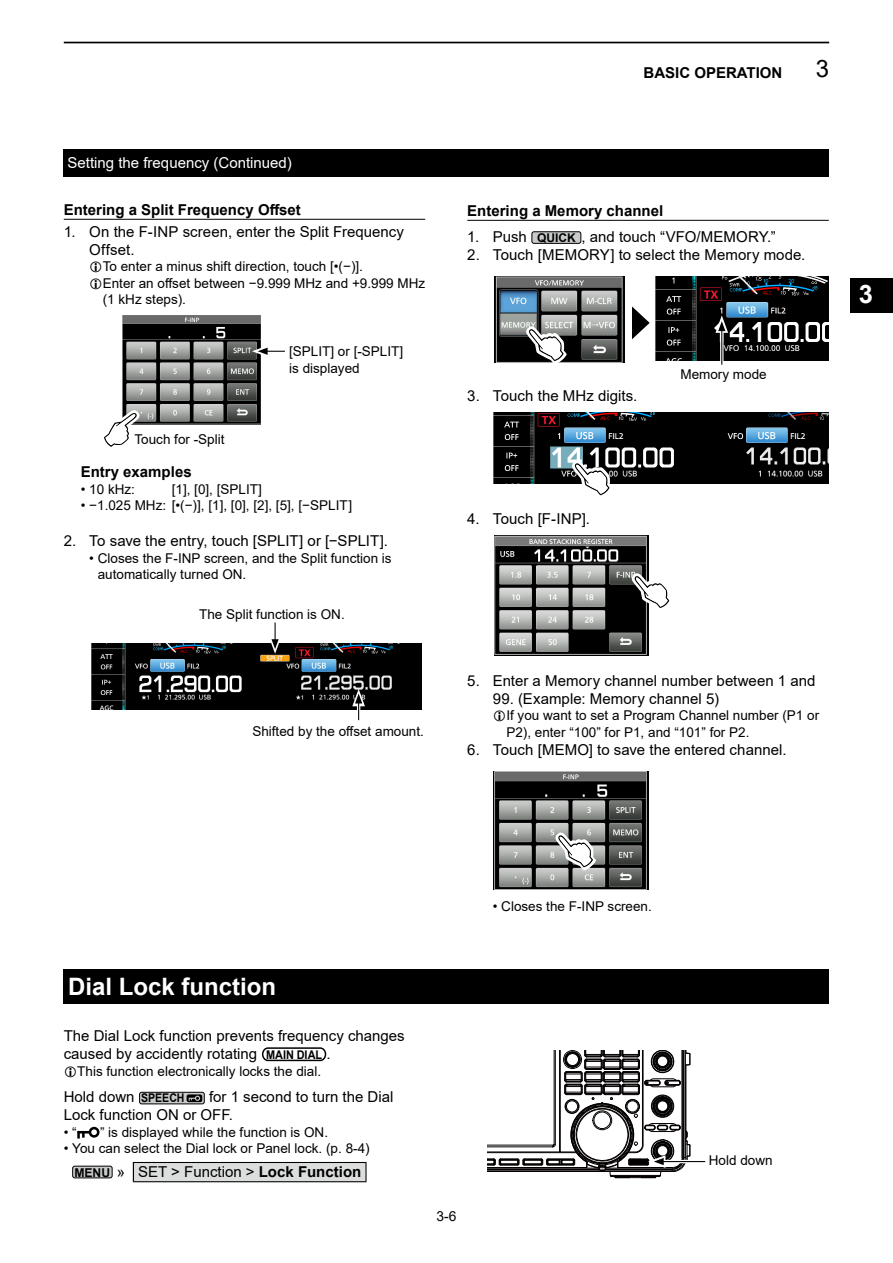
<style>
.page{position:relative;width:893px;height:1263px;background:#fff}
.page>*{position:absolute;margin:0;border:0;box-sizing:border-box;transform-origin:0 0}
.t1{font:700 25.5px "Arial";color:#fff}
.t2{font:700 24px "Arial";color:#fff}
.t3{font:24px "Arial";color:#000}
.t4{font:15px/18px "Arial";color:#000}
.t5{font:700 15px "Arial";color:#000}
.t6{font:15px "Arial";color:#fff}
.t7{font:13.8px "Arial";color:#000}
.t8{font:13.5px/16.5px "Arial";color:#000}
.s1{font-weight:700;font-size:12px}
.s2{font-weight:700;font-size:12.15px}
.s3{font-weight:700}
</style>
<div class="page">
<hr style="left:64px;top:42px;width:765px;height:1px;background:#000">
<div style="left:850px;top:279px;width:43px;height:34px;background:#000"></div>
<div style="left:63px;top:149px;width:766px;height:27px;background:#000"></div>
<hr style="left:64px;top:219px;width:361px;height:1px;background:#000">
<hr style="left:467px;top:220px;width:362px;height:1px;background:#000">
<div style="left:532px;top:232px;width:49px;height:11px;background:#c9caca;border-radius:2px"></div>
<div style="left:531px;top:231px;width:50px;height:13px;border:1px solid #000;border-radius:2px"></div>
<img style="left:122px;top:315px;width:139px;height:109px">
<svg style="left:104px;top:409px;width:38px;height:38px"></svg>
<svg style="left:252px;top:345px;width:33px;height:13px"></svg>
<img style="left:494px;top:276px;width:130px;height:87px">
<svg style="left:527px;top:324px;width:41px;height:39px"></svg>
<img style="left:655px;top:276px;width:174px;height:85px">
<hr style="left:720px;top:326px;width:3px;height:39px;background:#fff">
<hr style="left:721px;top:329px;width:1px;height:36px;background:#000">
<svg style="left:715px;top:315px;width:13px;height:18px"></svg>
<svg style="left:632px;top:306px;width:18px;height:33px"></svg>
<img style="left:494px;top:535px;width:154px;height:121px">
<svg style="left:632px;top:571px;width:38px;height:41px"></svg>
<img style="left:494px;top:412px;width:335px;height:71px">
<svg style="left:572px;top:458px;width:42px;height:38px"></svg>
<img style="left:493px;top:771px;width:155px;height:118px">
<svg style="left:556px;top:830px;width:41px;height:41px"></svg>
<div style="left:64px;top:969px;width:765px;height:34px;background:#000"></div>
<svg style="left:261px;top:1047px;width:66px;height:14px"></svg>
<div style="left:140px;top:1092px;width:64px;height:12px;background:#c9caca;border-radius:2px"></div>
<div style="left:139px;top:1092px;width:66px;height:12px;border:1px solid #000;border-radius:2px"></div>
<svg style="left:187px;top:1094px;width:15px;height:8px"></svg>
<div style="left:89px;top:1127px;width:10px;height:10px;border:3px solid #000;border-radius:50%"></div>
<svg style="left:77px;top:1131px;width:13px;height:7px"></svg>
<div style="left:133px;top:1162px;width:233px;height:20px;background:#dcdddd"></div>
<hr style="left:133px;top:1162px;width:234px;height:1px;background:#000">
<hr style="left:133px;top:1181px;width:234px;height:1px;background:#000">
<svg style="left:365px;top:1163px;width:2px;height:18px"></svg>
<svg style="left:133px;top:1163px;width:1px;height:18px"></svg>
<div style="left:73px;top:1166px;width:39px;height:12px;background:#c9caca;border-radius:2px"></div>
<div style="left:72px;top:1166px;width:41px;height:12px;border:1px solid #000;border-radius:2px"></div>
<hr style="left:661px;top:1161px;width:44px;height:1px;background:#000">
<svg style="left:487px;top:1050px;width:204px;height:129px"></svg>
<img style="left:92px;top:644px;width:330px;height:66px">
<svg style="left:352px;top:689px;width:13px;height:31px"></svg>
<svg style="left:269px;top:622px;width:12px;height:32px"></svg>
<p class="t6" style="left:68px;top:152px;width:226px">Setting the frequency (Continued)</p>
<p class="t5" style="left:64px;top:199px;width:239px">Entering a Split Frequency Offset</p>
<p class="t4" style="left:89px;top:223px;width:316px;text-indent:-26px">1. On the F-INP screen, enter the Split Frequency<br>Offset.</p>
<p class="t8" style="left:103px;top:258px;width:324px">To enter a minus shift direction, touch [•(−)].<br>Enter an offset between −9.999 MHz and +9.999 MHz (1 kHz steps).</p>
<p class="t8" style="left:134px;top:431px;width:92px">Touch for -Split</p>
<p class="t8" style="left:289px;top:343px;width:116px">[SPLIT] or [-SPLIT] is displayed</p>
<p class="t5" style="left:81px;top:461px;width:112px">Entry examples</p>
<p class="t8" style="left:81px;top:480px;width:56px">• 10 kHz:</p>
<p class="t8" style="left:172px;top:480px;width:92px">[1], [0], [SPLIT]</p>
<p class="t8" style="left:81px;top:497px;width:273px">• −1.025 MHz: [•(−)], [1], [0], [2], [5], [−SPLIT]</p>
<p class="t4" style="left:64px;top:532px;width:326px">2. To save the entry, touch [SPLIT] or [−SPLIT].</p>
<p class="t8" style="left:98px;top:549px;width:295px;text-indent:-8px">• Closes the F-INP screen, and the Split function is automatically turned ON.</p>
<p class="t8" style="left:199px;top:606px;width:147px">The Split function is ON.</p>
<p class="t8" style="left:252px;top:723px;width:173px">Shifted by the offset amount.</p>
<p class="t5" style="left:643px;top:62px;width:140px">BASIC OPERATION</p>
<h2 class="t3" style="left:816px;top:52px;width:15px">3</h2>
<p class="t5" style="left:467px;top:200px;width:197px">Entering a Memory channel</p>
<p class="t4" style="left:467px;top:228px;width:310px">1. Push <span class="s1">QUICK</span> , and touch “VFO/MEMORY.”</p>
<p class="t4" style="left:467px;top:246px;width:340px">2. Touch [MEMORY] to select the Memory mode.</p>
<p class="t4" style="left:467px;top:386px;width:172px">3. Touch the MHz digits.</p>
<p class="t4" style="left:467px;top:509px;width:124px">4. Touch [F-INP].</p>
<p class="t8" style="left:680px;top:366px;width:88px">Memory mode</p>
<h1 class="t1" style="left:859px;top:276px;width:16px">3</h1>
<p class="t4" style="left:467px;top:671px;width:350px">5. Enter a Memory channel number between 1 and</p>
<p class="t4" style="left:493px;top:689px;width:228px">99. (Example: Memory channel 5)</p>
<p class="t8" style="left:506px;top:707px;width:314px">If you want to set a Program Channel number (P1 or<br>P2), enter “100” for P1, and “101” for P2.</p>
<p class="t4" style="left:467px;top:740px;width:321px">6. Touch [MEMO] to save the entered channel.</p>
<h2 class="t2" style="left:68px;top:970px;width:210px">Dial Lock function</h2>
<p class="t4" style="left:64px;top:1027px;width:342px">The Dial Lock function prevents frequency changes caused by accidently rotating <span class="s1">MAIN DIAL</span> .</p>
<p class="t8" style="left:77px;top:1063px;width:245px">This function electronically locks the dial.</p>
<p class="t4" style="left:64px;top:1088px;width:122px">Hold down <span class="s1">SPEECH</span></p>
<p class="t4" style="left:64px;top:1088px;width:331px;text-indent:145px">for 1 second to turn the Dial<br>Lock function ON or OFF.</p>
<p class="t8" style="left:64px;top:1124px;width:14px">• “</p>
<p class="t8" style="left:100px;top:1124px;width:230px">” is displayed while the function is ON.</p>
<p class="t8" style="left:64px;top:1140px;width:307px">• You can select the Dial lock or Panel lock. (p. 8-4)</p>
<p class="t4" style="left:74px;top:1163px;width:288px"><span class="s2">MENU</span> » SET &gt; Function &gt; <span class="s3">Lock Function</span></p>
<p class="t7" style="left:436px;top:1206px;width:21px">3-6</p>
<p class="t8" style="left:493px;top:898px;width:161px">• Closes the F-INP screen.</p>
<p class="t8" style="left:709px;top:1152px;width:65px">Hold down</p>
</div>
